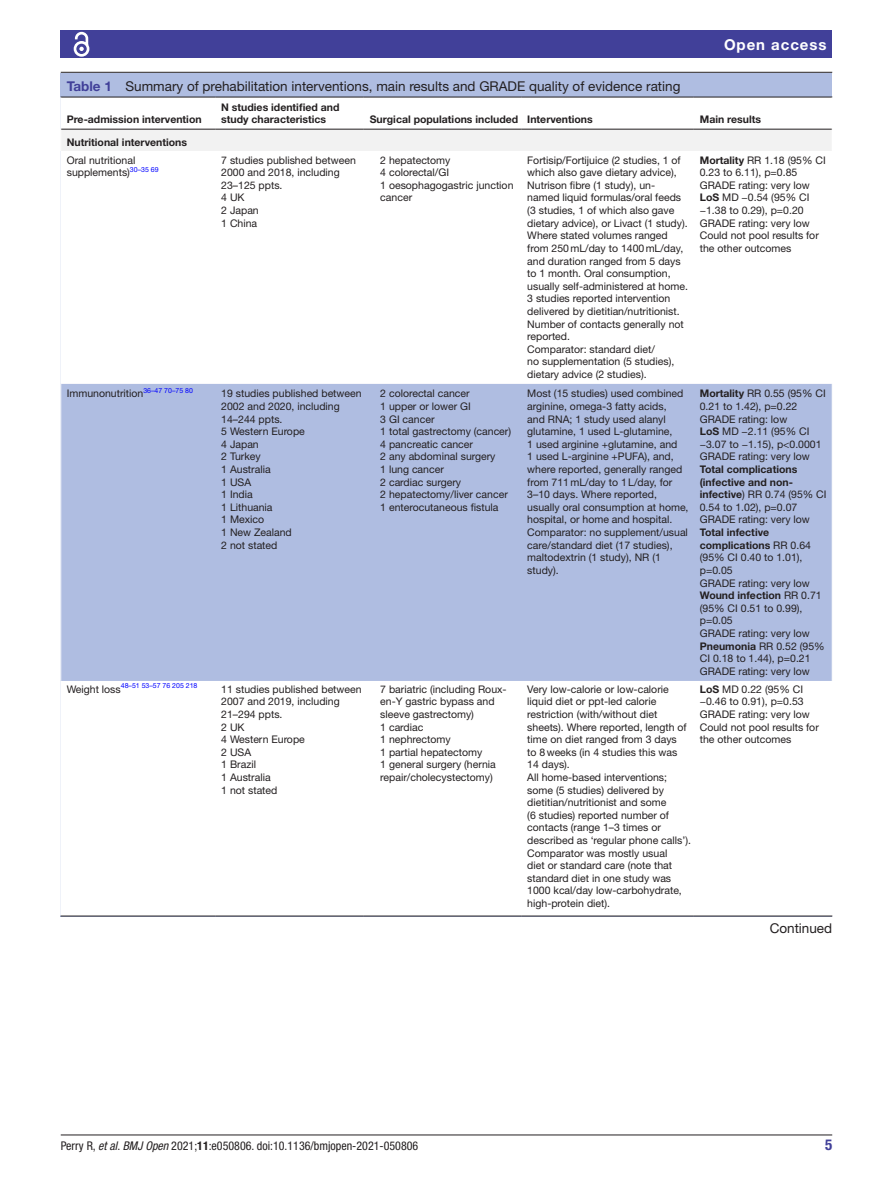
<style>
.page{position:relative;width:893px;height:1191px;background:#fff}
.page>*{position:absolute;margin:0;border:0;box-sizing:border-box;transform-origin:0 0}
.t1{font:700 15px "Helvetica Neue LT Std";letter-spacing:.065em;color:#fff}
.t2{font:700 condensed 15px "Helvetica Neue LT Std";color:#414099}
.t3{font:13.5px "Helvetica Neue LT Std";color:#231f20}
.t4{font:condensed 12px "Helvetica Neue LT Std";color:#231f20}
.t5{font:10.5px/12.6px "Helvetica Neue LT Std";color:#231f20}
.t6{font:700 10.5px/12.6px "Helvetica Neue LT Std";color:#231f20}
.t7{font:6.9px "Helvetica Neue LT Std";color:#00f}
.s1{font-weight:700;color:#414099}
.s2{font-weight:700}
.s3{font-style:italic}
</style>
<div class="page">
<hr style="left:61px;top:1134px;width:771px;height:1px;background:#231f20">
<div style="left:61px;top:31px;width:771px;height:27px;background:#414099"></div>
<svg style="left:73px;top:31px;width:17px;height:26px"></svg>
<div style="left:61px;top:73px;width:771px;height:843px;background:#afbde1"></div>
<hr style="left:61px;top:72px;width:771px;height:1px;background:#231f20">
<div style="left:61px;top:98px;width:771px;height:817px;background:#fff"></div>
<div style="left:61px;top:129px;width:771px;height:21px;background:#f2f2f2"></div>
<svg style="left:61px;top:384px;width:771px;height:297px"></svg>
<hr style="left:61px;top:97px;width:154px;height:1px;background:#231f20">
<hr style="left:61px;top:129px;width:154px;height:1px;background:#231f20">
<hr style="left:215px;top:97px;width:149px;height:1px;background:#231f20">
<hr style="left:215px;top:129px;width:149px;height:1px;background:#231f20">
<hr style="left:364px;top:97px;width:157px;height:1px;background:#231f20">
<hr style="left:364px;top:129px;width:157px;height:1px;background:#231f20">
<hr style="left:521px;top:97px;width:173px;height:1px;background:#231f20">
<hr style="left:521px;top:129px;width:173px;height:1px;background:#231f20">
<hr style="left:694px;top:97px;width:138px;height:1px;background:#231f20">
<hr style="left:694px;top:129px;width:138px;height:1px;background:#231f20">
<hr style="left:61px;top:915px;width:154px;height:1px;background:#231f20">
<hr style="left:215px;top:915px;width:149px;height:1px;background:#231f20">
<hr style="left:364px;top:915px;width:157px;height:1px;background:#231f20">
<hr style="left:521px;top:915px;width:173px;height:1px;background:#231f20">
<hr style="left:694px;top:915px;width:138px;height:1px;background:#231f20">
<h1 class="t1" style="left:724px;top:35px;width:104px">Open access</h1>
<p class="t3" style="left:67px;top:78px;width:615px"><span class="s1">Table 1</span> Summary of prehabilitation interventions, main results and GRADE quality of evidence rating</p>
<p class="t6" style="left:67px;top:113px;width:136px">Pre-admission intervention</p>
<p class="t6" style="left:221px;top:100px;width:120px">N studies identified and study characteristics</p>
<p class="t6" style="left:370px;top:113px;width:225px">Surgical populations included Interventions</p>
<p class="t6" style="left:700px;top:113px;width:63px">Main results</p>
<p class="t6" style="left:67px;top:135px;width:122px">Nutritional interventions</p>
<p class="t5" style="left:67px;top:153px;width:70px">Oral nutritional supplements)</p>
<p class="t7" style="left:130px;top:165px;width:30px">30–35 69</p>
<p class="t5" style="left:221px;top:153px;width:136px">7 studies published between<br>2000 and 2018, including<br>23–125 ppts.<br>4 UK<br>2 Japan<br>1 China</p>
<p class="t5" style="left:380px;top:153px;width:135px">2 hepatectomy<br>4 colorectal/GI<br>1 oesophagogastric junction cancer</p>
<p class="t5" style="left:527px;top:153px;width:162px">Fortisip/Fortijuice (2 studies, 1 of which also gave dietary advice),<br>Nutrison fibre (1 study), un&shy;named liquid formulas/oral feeds (3 studies, 1 of which also gave dietary advice), or Livact (1 study).<br>Where stated volumes ranged from 250mL/day to 1400mL/day, and duration ranged from 5 days to 1 month. Oral consumption, usually self-administered at home.<br>3 studies reported intervention delivered by dietitian/nutritionist.<br>Number of contacts generally not reported.<br>Comparator: standard diet/<br>no supplementation (5 studies), dietary advice (2 studies).</p>
<p class="t5" style="left:700px;top:153px;width:127px"><span class="s2">Mortality</span> RR 1.18 (95% CI<br>0.23 to 6.11), p=0.85<br>GRADE rating: very low<br><span class="s2">LoS</span> MD −0.54 (95% CI −1.38 to 0.29), p=0.20<br>GRADE rating: very low<br>Could not pool results for the other outcomes</p>
<p class="t5" style="left:67px;top:387px;width:78px">Immunonutrition</p>
<p class="t7" style="left:143px;top:386px;width:51px">36–47 70–75 80</p>
<p class="t5" style="left:221px;top:387px;width:142px">19 studies published between<br>2002 and 2020, including<br>14–244 ppts.<br>5 Western Europe<br>4 Japan<br>2 Turkey<br>1 Australia<br>1 USA<br>1 India<br>1 Lithuania<br>1 Mexico<br>1 New Zealand<br>2 not stated</p>
<p class="t5" style="left:380px;top:387px;width:132px">2 colorectal cancer<br>1 upper or lower GI<br>3 GI cancer<br>1 total gastrectomy (cancer)<br>4 pancreatic cancer<br>2 any abdominal surgery<br>1 lung cancer<br>2 cardiac surgery<br>2 hepatectomy/liver cancer<br>1 enterocutaneous fistula</p>
<p class="t5" style="left:527px;top:387px;width:163px">Most (15 studies) used combined arginine, omega-3 fatty acids,<br>and RNA; 1 study used alanyl glutamine, 1 used L-glutamine,<br>1 used arginine +glutamine, and<br>1 used L-arginine +PUFA), and, where reported, generally ranged from 711mL/day to 1L/day, for<br>3–10 days. Where reported, usually oral consumption at home, hospital, or home and hospital.<br>Comparator: no supplement/usual care/standard diet (17 studies), maltodextrin (1 study), NR (1 study).</p>
<p class="t5" style="left:700px;top:387px;width:127px"><span class="s2">Mortality</span> RR 0.55 (95% CI<br>0.21 to 1.42), p=0.22<br>GRADE rating: low<br><span class="s2">LoS</span> MD −2.11 (95% CI −3.07 to −1.15), p&lt;0.0001<br>GRADE rating: very low</p>
<p class="t5" style="left:700px;top:463px;width:128px"><span class="s2">Total complications (infective and non&shy;infective</span>) RR 0.74 (95% CI<br>0.54 to 1.02), p=0.07<br>GRADE rating: very low</p>
<p class="t5" style="left:700px;top:526px;width:126px"><span class="s2">Total infective complications</span> RR 0.64 (95% CI 0.40 to 1.01), p=0.05<br>GRADE rating: very low<br><span class="s2">Wound infection</span> RR 0.71 (95% CI 0.51 to 0.99), p=0.05<br>GRADE rating: very low<br><span class="s2">Pneumonia</span> RR 0.52 (95%<br>CI 0.18 to 1.44), p=0.21<br>GRADE rating: very low</p>
<p class="t5" style="left:67px;top:682px;width:56px">Weight loss</p>
<p class="t7" style="left:121px;top:681px;width:78px">48–51 53–57 76 205 218</p>
<p class="t5" style="left:221px;top:682px;width:142px">11 studies published between<br>2007 and 2019, including<br>21–294 ppts.<br>2 UK<br>4 Western Europe<br>2 USA<br>1 Brazil<br>1 Australia<br>1 not stated</p>
<p class="t5" style="left:380px;top:682px;width:128px">7 bariatric (including Roux&shy;en-Y gastric bypass and sleeve gastrectomy)<br>1 cardiac<br>1 nephrectomy<br>1 partial hepatectomy<br>1 general surgery (hernia repair/cholecystectomy)</p>
<p class="t5" style="left:527px;top:682px;width:165px">Very low-calorie or low-calorie liquid diet or ppt-led calorie restriction (with/without diet sheets). Where reported, length of time on diet ranged from 3 days<br>to 8weeks (in 4 studies this was<br>14 days).<br>All home-based interventions; some (5 studies) delivered by dietitian/nutritionist and some<br>(6 studies) reported number of contacts (range 1–3 times or described as ‘regular phone calls’).<br>Comparator was mostly usual<br>diet or standard care (note that standard diet in one study was<br>1000 kcal/day low-carbohydrate, high-protein diet).</p>
<p class="t5" style="left:700px;top:682px;width:121px"><span class="s2">LoS</span> MD 0.22 (95% CI −0.46 to 0.91), p=0.53<br>GRADE rating: very low<br>Could not pool results for the other outcomes</p>
<p class="t3" style="left:770px;top:919px;width:64px">Continued</p>
<p class="t4" style="left:61px;top:1138px;width:359px">Perry R, <span class="s3">et al</span>. <span class="s3">BMJ Open</span> 2021;<span class="s2">11</span>:e050806. doi:10.1136/bmjopen-2021-050806</p>
<h1 class="t2" style="left:825px;top:1135px;width:9px">5</h1>
</div>
